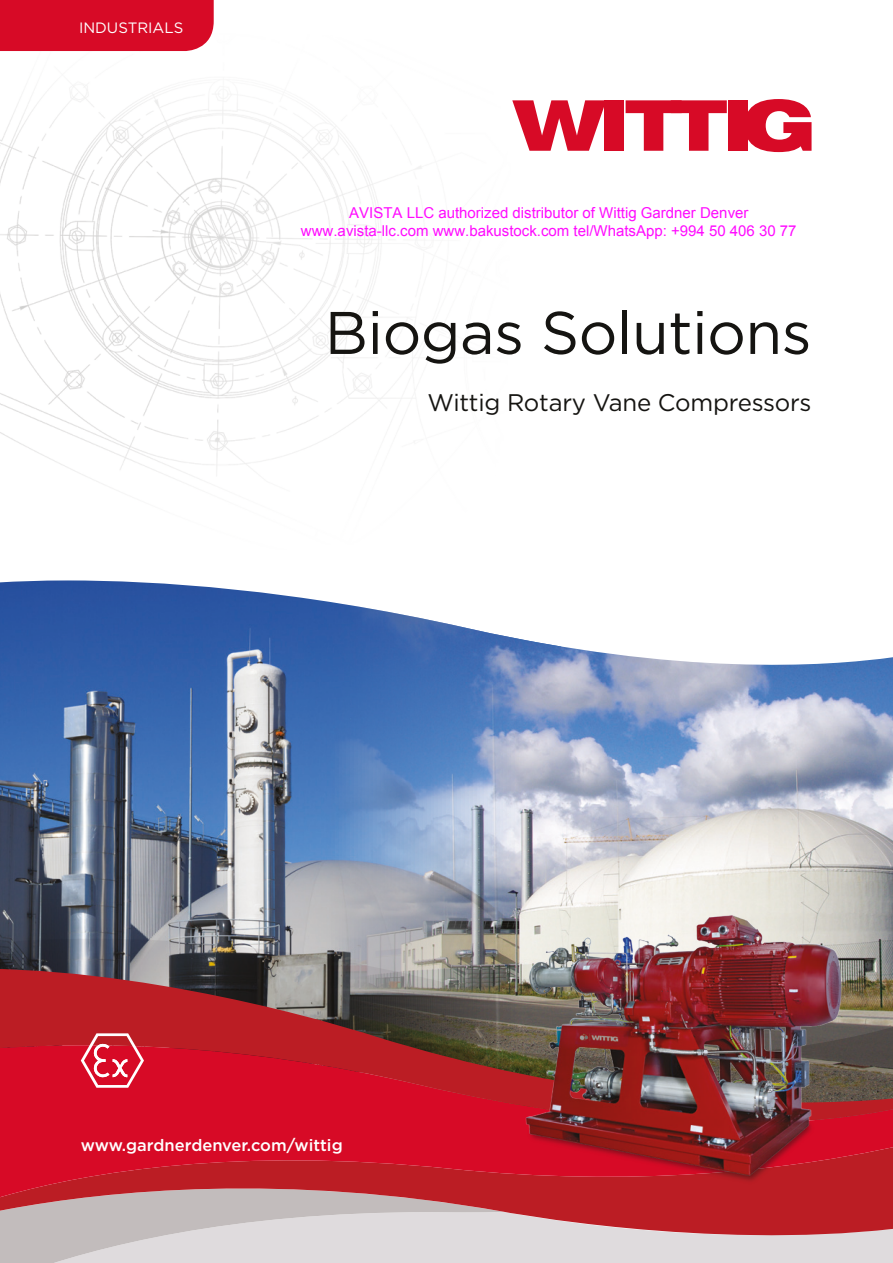
<style>
.page{position:relative;width:893px;height:1263px;background:#fff}
.page>*{position:absolute;margin:0;border:0;box-sizing:border-box;transform-origin:0 0}
.t1{font:60px "Gotham";letter-spacing:-.01em;color:#151411}
.t2{font:24px "Gotham";letter-spacing:-.01em;color:#151411}
.t3{font:500 16.5px "Gotham";color:#fff}
.t4{font:15px/18px "Arial";color:#ff0bff;text-align:center}
.t5{font:15px "Gotham";color:#fff}
</style>
<div class="page">
<img style="left:13px;top:86px;width:799px;height:402px">
<img style="left:0;top:580px;width:228px;height:359px">
<img style="left:228px;top:589px;width:665px;height:350px">
<div style="left:504px;top:1250px;width:389px;height:13px;background:#dfdbdd"></div>
<svg style="left:0;top:1250px;width:504px;height:13px;background:#dad6d8"></svg>
<svg style="left:0;top:939px;width:435px;height:30px;background:#77787c"></svg>
<svg style="left:0;top:969px;width:435px;height:72px;background:#923a3d"></svg>
<svg style="left:0;top:1201px;width:893px;height:49px;background:#cda1a3"></svg>
<svg style="left:0;top:1041px;width:435px;height:160px;background:#ce172c"></svg>
<img style="left:0;top:115px;width:13px;height:468px">
<img style="left:435px;top:889px;width:458px;height:313px">
<div style="left:0;top:0;width:214px;height:51px;background:#d70a26"></div>
<svg style="left:81px;top:1033px;width:63px;height:55px"></svg>
<svg style="left:512px;top:100px;width:93px;height:51px"></svg>
<div style="left:605px;top:100px;width:19px;height:51px;background:#d70a26"></div>
<svg style="left:626px;top:100px;width:101px;height:51px"></svg>
<div style="left:728px;top:100px;width:20px;height:51px;background:#d70a26"></div>
<svg style="left:745px;top:99px;width:66px;height:53px"></svg>
<p class="t5" style="left:79px;top:18px;width:106px">INDUSTRIALS</p>
<p class="t4" style="left:301px;top:203px;width:497px">AVISTA LLC authorized distributor of Wittig Gardner Denver www.avista-llc.com www.bakustock.com tel/WhatsApp: +994 50 406 30 77</p>
<h1 class="t1" style="left:325px;top:294px;width:488px">Biogas Solutions</h1>
<h2 class="t2" style="left:427px;top:387px;width:386px">Wittig Rotary Vane Compressors</h2>
<p class="t3" style="left:81px;top:1134px;width:263px">www.gardnerdenver.com/wittig</p>
</div>
